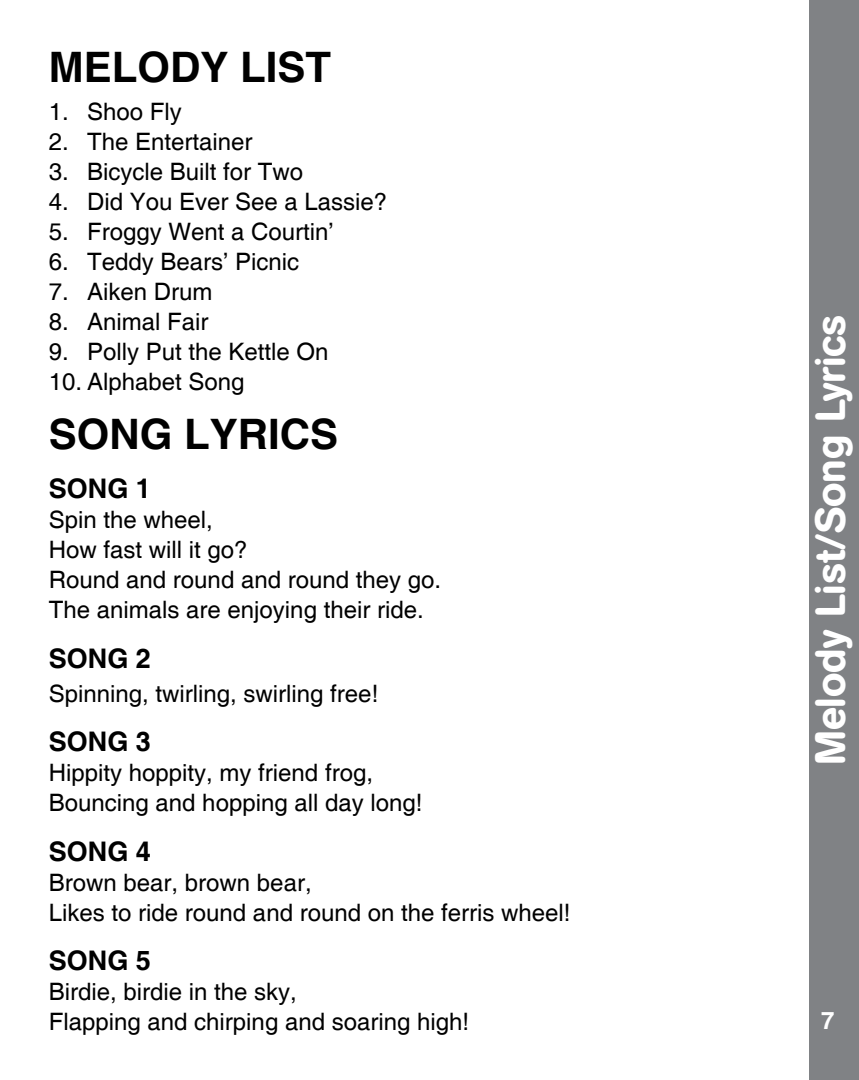
<style>
.page{position:relative;width:859px;height:1080px;background:#fff}
.page>*{position:absolute;margin:0;border:0;box-sizing:border-box;transform-origin:0 0}
.t1{font:500 42px "AG Book Rounded";color:#fff}
.t2{font:700 42px "Helvetica";color:#000}
.t3{font:700 27px "Helvetica";color:#000}
.t4{font:24px/30px "Helvetica";color:#000}
.t5{font:700 24px "Helvetica";color:#fff}
</style>
<div class="page">
<div style="left:809px;top:0;width:50px;height:1080px;background:#808285"></div>
<h1 class="t2" style="left:49px;top:41px;width:284px">MELODY LIST</h1>
<p class="t4" style="left:49px;top:98px;width:134px">1. Shoo Fly</p>
<p class="t4" style="left:49px;top:128px;width:205px">2. The Entertainer</p>
<p class="t4" style="left:49px;top:158px;width:256px">3. Bicycle Built for Two</p>
<p class="t4" style="left:49px;top:188px;width:340px">4. Did You Ever See a Lassie?</p>
<p class="t4" style="left:49px;top:218px;width:286px">5. Froggy Went a Courtin’</p>
<p class="t4" style="left:49px;top:248px;width:252px">6. Teddy Bears’ Picnic</p>
<p class="t4" style="left:49px;top:278px;width:165px">7. Aiken Drum</p>
<p class="t4" style="left:49px;top:308px;width:161px">8. Animal Fair</p>
<p class="t4" style="left:49px;top:338px;width:281px">9. Polly Put the Kettle On</p>
<p class="t4" style="left:49px;top:368px;width:197px">10. Alphabet Song</p>
<h1 class="t2" style="left:49px;top:409px;width:291px">SONG LYRICS</h1>
<p class="t3" style="left:49px;top:472px;width:104px">SONG 1</p>
<p class="t4" style="left:49px;top:506px;width:394px">Spin the wheel,<br>How fast will it go?<br>Round and round and round they go.<br>The animals are enjoying their ride.</p>
<p class="t3" style="left:49px;top:642px;width:104px">SONG 2</p>
<p class="t4" style="left:49px;top:680px;width:331px">Spinning, twirling, swirling free!</p>
<p class="t3" style="left:49px;top:725px;width:104px">SONG 3</p>
<p class="t4" style="left:49px;top:759px;width:375px">Hippity hoppity, my friend frog,<br>Bouncing and hopping all day long!</p>
<p class="t3" style="left:49px;top:835px;width:104px">SONG 4</p>
<p class="t4" style="left:49px;top:868px;width:523px">Brown bear, brown bear,<br>Likes to ride round and round on the ferris wheel!</p>
<p class="t3" style="left:49px;top:944px;width:104px">SONG 5</p>
<p class="t4" style="left:49px;top:978px;width:422px">Birdie, birdie in the sky,<br>Flapping and chirping and soaring high!</p>
<h1 class="t1" style="left:806px;top:765px;width:452px;rotate:-90deg">Melody List/Song Lyrics</h1>
<p class="t5" style="left:821px;top:1006px;width:15px">7</p>
</div>
